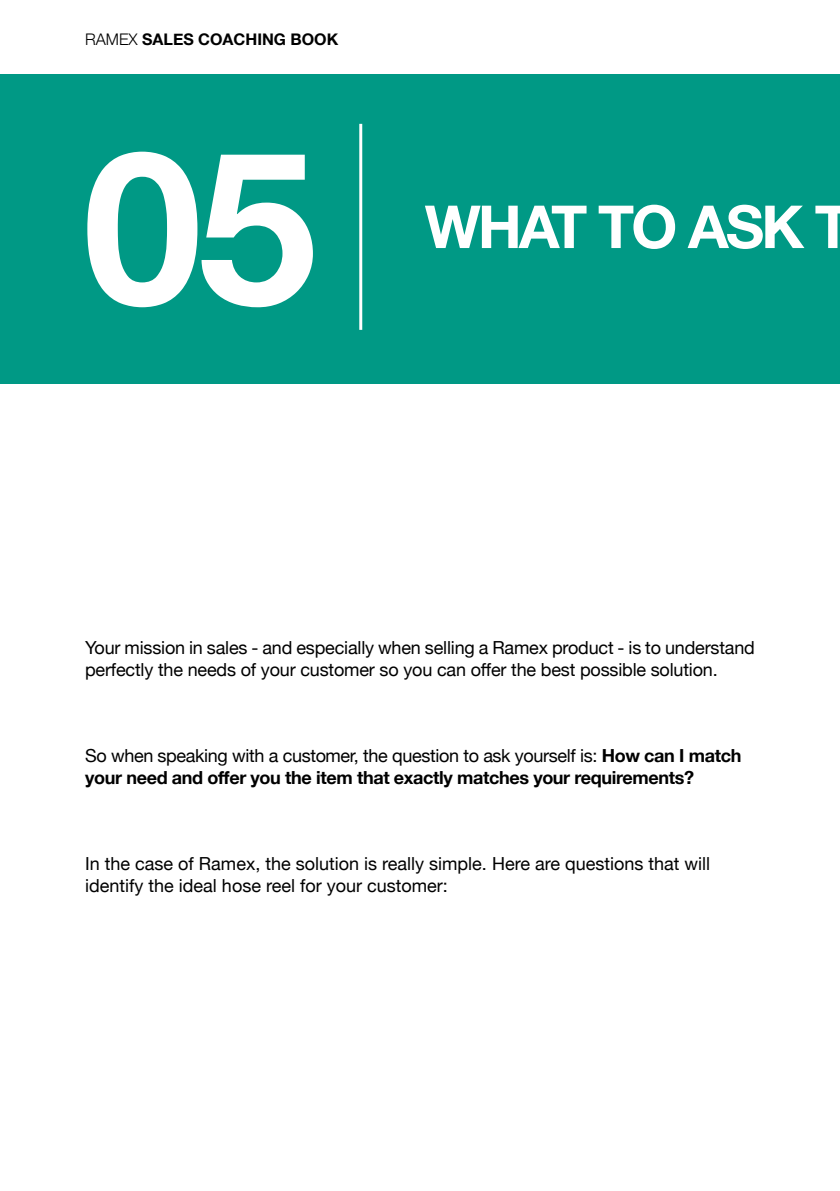
<style>
.page{position:relative;width:840px;height:1191px;background:#fff}
.page>*{position:absolute;margin:0;border:0;box-sizing:border-box;transform-origin:0 0}
.t1{font:700 214px "Helvetica Neue";color:#fff}
.t2{font:700 59.4px "Helvetica Neue";letter-spacing:-.05em;color:#fff}
.t3{font:18px/21.6px "Helvetica Neue";letter-spacing:-.01em;color:#000}
.t4{font:700 18px/21.6px "Helvetica Neue";letter-spacing:-.02em;color:#000}
.t5{font:700 16px "Helvetica Neue";color:#000}
.s1{font-weight:300}
.s2{font-weight:400}
</style>
<div class="page">
<div style="left:0;top:74px;width:839px;height:310px;background:#009985"></div>
<hr style="left:359px;top:124px;width:3px;height:206px;background:#fff">
<p class="t5" style="left:85px;top:27px;width:254px"><span class="s1">RAMEX</span> SALES COACHING BOOK</p>
<h1 class="t1" style="left:83px;top:60px;width:235px">05</h1>
<h2 class="t2" style="left:424px;top:180px;width:427px">WHAT TO ASK T</h2>
<p class="t3" style="left:85px;top:638px;width:671px">Your mission in sales - and especially when selling a Ramex product - is to understand perfectly the needs of your customer so you can offer the best possible solution.</p>
<p class="t4" style="left:85px;top:745px;width:657px"><span class="s2">So when speaking with a customer, the question to ask yourself is:</span> How can I match your need and offer you the item that exactly matches your requirements?</p>
<p class="t3" style="left:85px;top:854px;width:626px">In the case of Ramex, the solution is really simple. Here are questions that will identify the ideal hose reel for your customer:</p>
</div>
